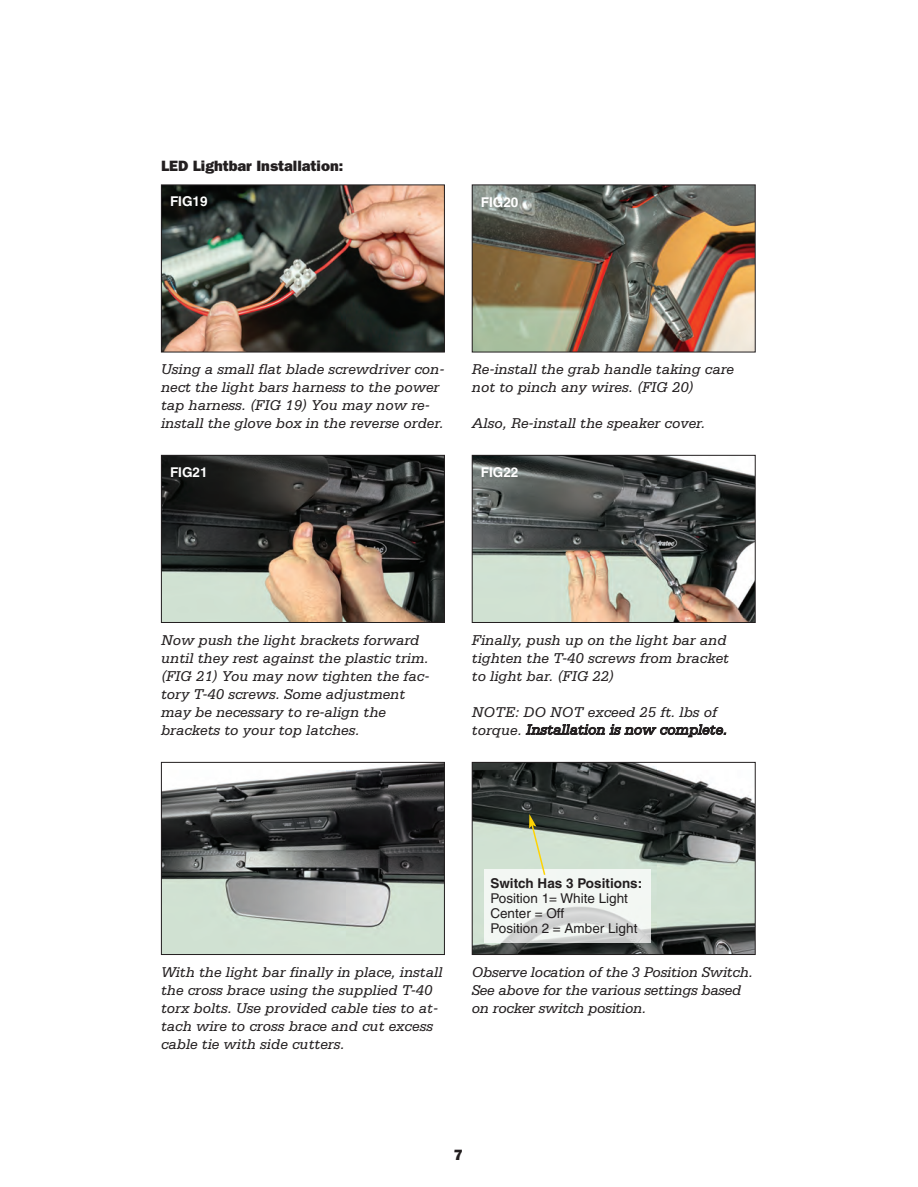
<style>
.page{position:relative;width:918px;height:1187px;background:#fff}
.page>*{position:absolute;margin:0;border:0;box-sizing:border-box;transform-origin:0 0}
.t1{font:italic 15px/18px "Serifa LT";color:#231f20}
.t2{font:800 15px "New Franklin Gothic";color:#231f20}
.t3{font:condensed 13.5px/15px "Helvetica";color:#231f20}
.t4{font:700 condensed 13.5px "Helvetica";color:#fff}
.t5{font:700 condensed 13.5px "Helvetica";color:#231f20}
</style>
<div class="page">
<img style="left:163px;top:187px;width:279px;height:163px">
<div style="left:161px;top:185px;width:283px;height:167px;border:1px solid #231f20"></div>
<img style="left:473px;top:187px;width:280px;height:163px">
<div style="left:471px;top:185px;width:284px;height:167px;border:1px solid #231f20"></div>
<img style="left:163px;top:457px;width:279px;height:164px">
<div style="left:161px;top:455px;width:283px;height:168px;border:1px solid #231f20"></div>
<img style="left:163px;top:764px;width:279px;height:189px">
<div style="left:161px;top:762px;width:283px;height:193px;border:1px solid #231f20"></div>
<img style="left:473px;top:457px;width:280px;height:164px">
<div style="left:471px;top:455px;width:284px;height:168px;border:1px solid #231f20"></div>
<img style="left:473px;top:764px;width:280px;height:189px">
<div style="left:471px;top:762px;width:284px;height:193px;border:1px solid #231f20"></div>
<div style="left:484px;top:869px;width:166px;height:74px;background:#fff;opacity:.75"></div>
<svg style="left:529px;top:814px;width:17px;height:63px"></svg>
<p class="t2" style="left:161px;top:157px;width:184px">LED Lightbar Installation:</p>
<p class="t4" style="left:170px;top:196px;width:39px">FIG19</p>
<p class="t4" style="left:480px;top:197px;width:39px">FIG20</p>
<p class="t1" style="left:161px;top:361px;width:285px">Using a small flat blade screwdriver con&shy;nect the light bars harness to the power tap harness. (FIG 19) You may now re&shy;install the glove box in the reverse order.</p>
<p class="t1" style="left:471px;top:361px;width:264px">Re-install the grab handle taking care not to pinch any wires. (FIG 20)</p>
<p class="t1" style="left:471px;top:415px;width:235px">Also, Re-install the speaker cover.</p>
<p class="t4" style="left:170px;top:467px;width:39px">FIG21</p>
<p class="t4" style="left:480px;top:467px;width:39px">FIG22</p>
<p class="t1" style="left:161px;top:631px;width:270px">Now push the light brackets forward until they rest against the plastic trim. (FIG 21) You may now tighten the fac&shy;tory T-40 screws. Some adjustment may be necessary to re-align the brackets to your top latches.</p>
<p class="t1" style="left:471px;top:631px;width:258px">Finally, push up on the light bar and tighten the T-40 screws from bracket to light bar. (FIG 22)</p>
<p class="t1" style="left:471px;top:703px;width:257px">NOTE: DO NOT exceed 25 ft. lbs of torque. Installation is now complete.</p>
<p class="t5" style="left:490px;top:878px;width:153px">Switch Has 3 Positions:</p>
<p class="t3" style="left:490px;top:892px;width:148px">Position 1= White Light<br>Center = Off<br>Position 2 = Amber Light</p>
<p class="t1" style="left:161px;top:963px;width:283px">With the light bar finally in place, install the cross brace using the supplied T-40 torx bolts. Use provided cable ties to at&shy;tach wire to cross brace and cut excess cable tie with side cutters.</p>
<p class="t1" style="left:471px;top:963px;width:282px">Observe location of the 3 Position Switch.<br>See above for the various settings based on rocker switch position.</p>
<p class="t2" style="left:453px;top:1146px;width:10px">7</p>
</div>
